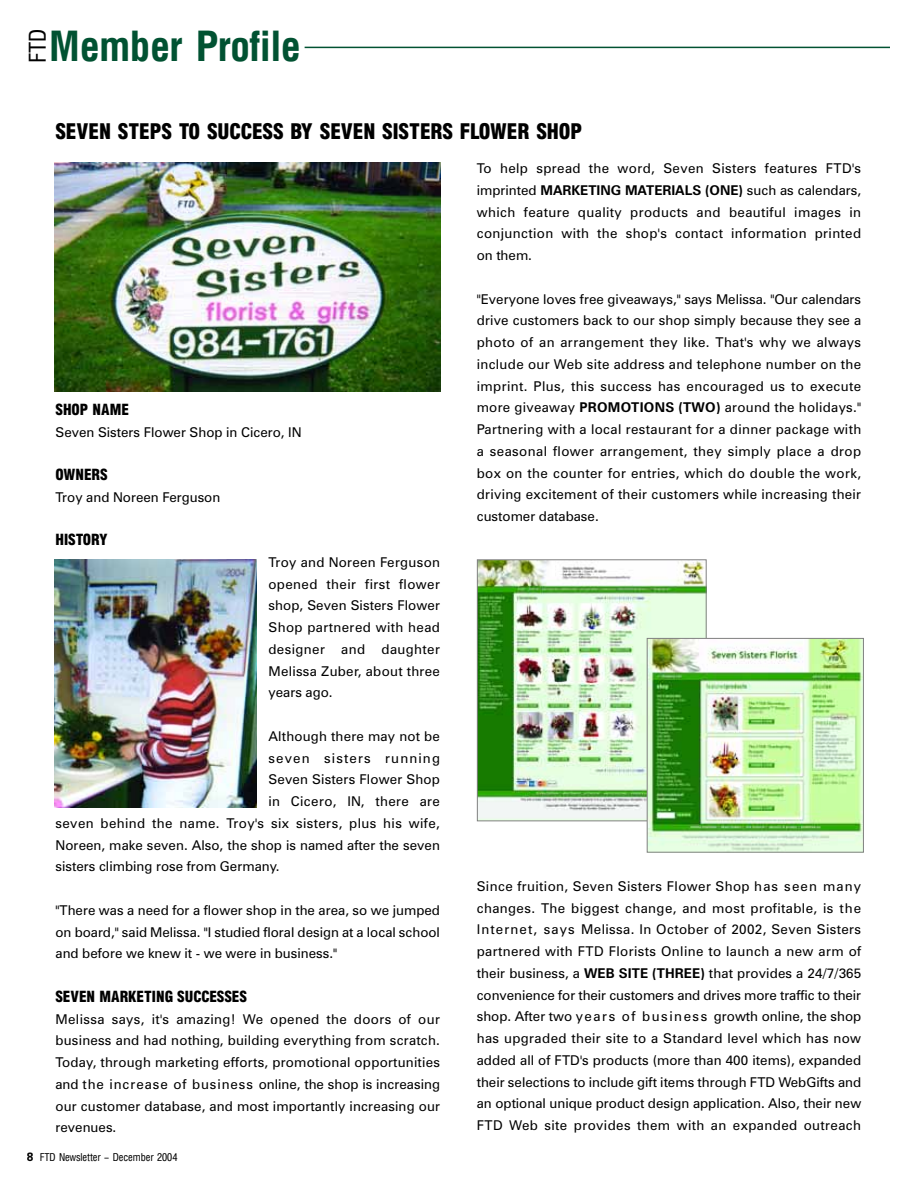
<style>
.page{position:relative;width:918px;height:1188px;background:#fff}
.page>*{position:absolute;margin:0;border:0;box-sizing:border-box;transform-origin:0 0}
.t1{font:700 condensed 40.5px "AT Triumvirate";color:#015232}
.t2{font:condensed 22.5px "AT Triumvirate";color:#000}
.t3{font:900 condensed 21px "AT Triumvirate";color:#000}
.t4{font:900 condensed 15px "AT Triumvirate";color:#000}
.t5{font:13.5px/21.8px "Zurich BT";letter-spacing:.01em;color:#000;text-align:justify}
.t6{font:13.5px "Zurich BT";letter-spacing:.085em;color:#000}
.t7{font:condensed 10.5px "AT Triumvirate";color:#000}
.s1{font-family:"Zurich BT";font-weight:700;font-stretch:normal;font-size:12px}
.s2{font-weight:700}
</style>
<div class="page">
<img style="left:479px;top:562px;width:225px;height:257px">
<div style="left:477px;top:560px;width:229px;height:261px;border:1px solid #808080"></div>
<hr style="left:305px;top:47px;width:585px;height:1px;background:#015232">
<img style="left:649px;top:640px;width:213px;height:210px">
<div style="left:647px;top:638px;width:217px;height:214px;border:1px solid #808080"></div>
<img style="left:54px;top:162px;width:387px;height:230px">
<img style="left:54px;top:559px;width:202px;height:248px">
<h2 class="t2" style="left:29px;top:63px;width:36px;rotate:-90deg">FTD</h2>
<h1 class="t1" style="left:49px;top:30px;width:253px">Member Profile</h1>
<h3 class="t3" style="left:56px;top:123px;width:528px">SEVEN STEPS TO SUCCESS BY SEVEN SISTERS FLOWER SHOP</h3>
<p class="t4" style="left:56px;top:403px;width:75px">SHOP NAME</p>
<p class="t5" style="left:56px;top:422px;width:248px">Seven Sisters Flower Shop in Cicero, IN</p>
<p class="t4" style="left:56px;top:469px;width:54px">OWNERS</p>
<p class="t5" style="left:56px;top:487px;width:166px">Troy and Noreen Ferguson</p>
<p class="t4" style="left:56px;top:534px;width:54px">HISTORY</p>
<p class="t5" style="left:268px;top:553px;width:173px">Troy and Noreen Ferguson opened their first flower shop, Seven Sisters Flower Shop partnered with head designer and daughter Melissa Zuber, about three years ago.</p>
<p class="t5" style="left:268px;top:727px;width:173px">Although there may not be</p>
<p class="t6" style="left:268px;top:753px;width:173px">seven sisters running</p>
<p class="t5" style="left:268px;top:770px;width:173px">Seven Sisters Flower Shop</p>
<p class="t5" style="left:268px;top:792px;width:173px">in Cicero, IN, there are</p>
<p class="t5" style="left:55px;top:814px;width:386px">seven behind the name. Troy's six sisters, plus his wife,</p>
<p class="t5" style="left:55px;top:835px;width:386px">Noreen, make seven. Also, the shop is named after the seven</p>
<p class="t5" style="left:55px;top:857px;width:226px">sisters climbing rose from Germany.</p>
<p class="t5" style="left:55px;top:901px;width:386px">"There was a need for a flower shop in the area, so we jumped on board," said Melissa. "I studied floral design at a local school and before we knew it - we were in business."</p>
<p class="t4" style="left:56px;top:991px;width:193px">SEVEN MARKETING SUCCESSES</p>
<p class="t5" style="left:56px;top:1009px;width:386px">Melissa says, it's amazing! We opened the doors of our business and had nothing, building everything from scratch.<br>Today, through marketing efforts, promotional opportunities and the increase of business online, the shop is increasing our customer database, and most importantly increasing our revenues.</p>
<p class="t7" style="left:27px;top:1153px;width:152px"><span class="s1">8</span> FTD Newsletter – December 2004</p>
<p class="t5" style="left:477px;top:159px;width:386px">To help spread the word, Seven Sisters features FTD's imprinted <span class="s2">MARKETING MATERIALS (ONE)</span> such as calendars, which feature quality products and beautiful images in conjunction with the shop's contact information printed on them.</p>
<p class="t5" style="left:477px;top:289px;width:386px">"Everyone loves free giveaways," says Melissa. "Our calendars drive customers back to our shop simply because they see a photo of an arrangement they like. That's why we always include our Web site address and telephone number on the imprint. Plus, this success has encouraged us to execute more giveaway <span class="s2">PROMOTIONS (TWO)</span> around the holidays." Partnering with a local restaurant for a dinner package with a seasonal flower arrangement, they simply place a drop box on the counter for entries, which do double the work, driving excitement of their customers while increasing their customer database.</p>
<p class="t5" style="left:477px;top:877px;width:386px">Since fruition, Seven Sisters Flower Shop has seen many changes. The biggest change, and most profitable, is the Internet, says Melissa. In October of 2002, Seven Sisters partnered with FTD Florists Online to launch a new arm of their business, a <span class="s2">WEB SITE (THREE)</span> that provides a 24/7/365 convenience for their customers and drives more traffic to their shop. After two years of business growth online, the shop has upgraded their site to a Standard level which has now added all of FTD's products (more than 400 items), expanded their selections to include gift items through FTD WebGifts and an optional unique product design application. Also, their new FTD Web site provides them with an expanded outreach</p>
</div>
